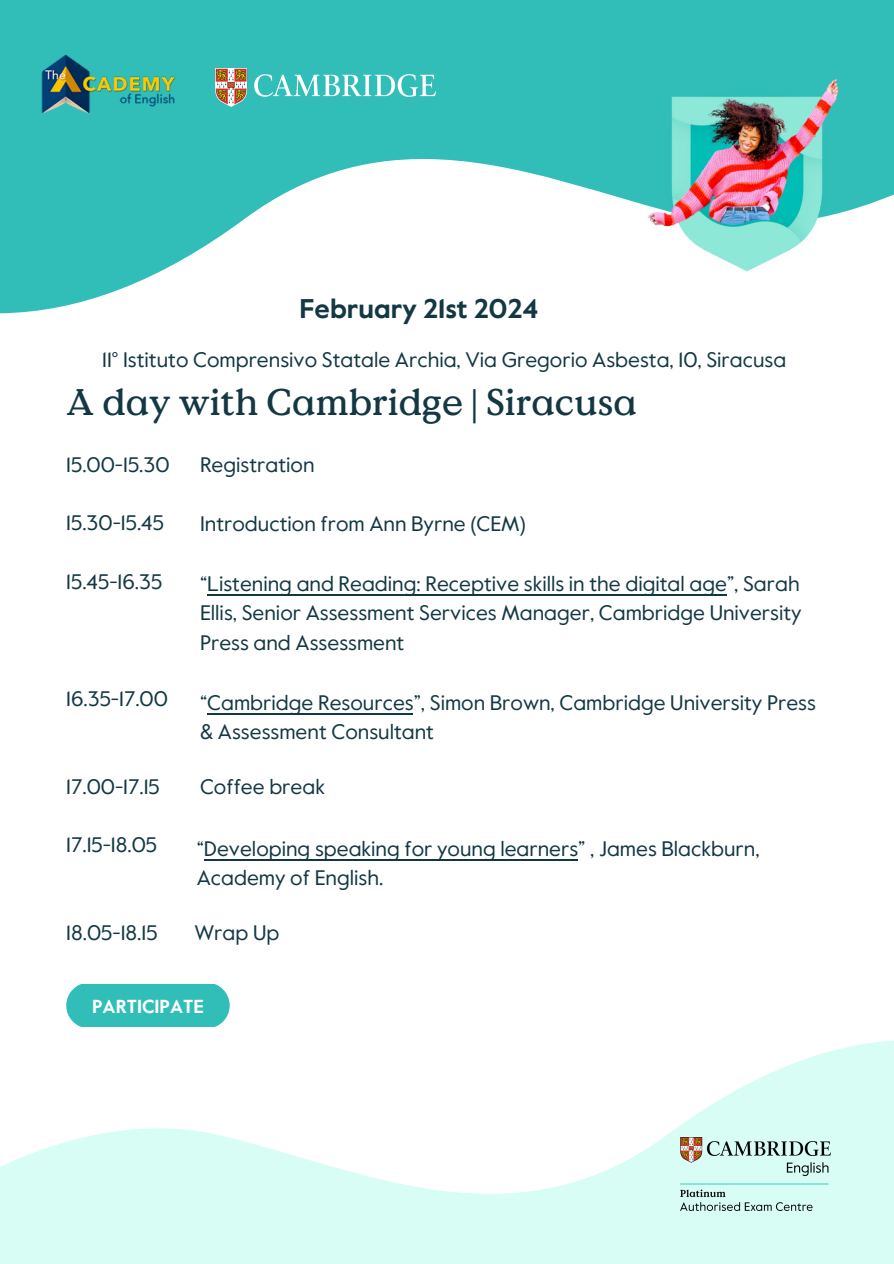
<style>
.page{position:relative;width:894px;height:1264px;background:#fff}
.page>*{position:absolute;margin:0;border:0;box-sizing:border-box;transform-origin:0 0}
.t1{font:500 37.05px "Value Serif Pro";color:#133844}
.t2{font:700 27px "Value Sans Pro";color:#133844}
.t3{font:21px/29.2px "Value Sans Pro";color:#133844}
.t4{font:700 18.75px "Value Sans Pro";color:#fff}
.s1{font-family:"Value"}
</style>
<div class="page">
<svg style="left:0;top:0;width:893px;height:313px;fill:#31beb8"></svg>
<svg style="left:0;top:1040px;width:893px;height:223px;fill:#d7fdf5"></svg>
<img style="left:680px;top:1137px;width:150px;height:73px">
<img style="left:638px;top:67px;width:217px;height:235px">
<img style="left:644px;top:33px;width:200px;height:226px">
<div style="left:66px;top:984px;width:164px;height:42px;background:#31beb8"></div>
<img style="left:216px;top:69px;width:219px;height:37px">
<img style="left:39px;top:52px;width:140px;height:65px">
<hr style="left:207px;top:594px;width:519px;height:1px;background:#133844">
<hr style="left:207px;top:713px;width:206px;height:1px;background:#133844">
<hr style="left:204px;top:859px;width:374px;height:1px;background:#133844">
<p class="t2" style="left:299px;top:297px;width:240px">February 21st 2024</p>
<p class="t3" style="left:102px;top:346px;width:685px">11° Istituto Comprensivo Statale Archia, Via Gregorio Asbesta, 10, Siracusa</p>
<p class="t1" style="left:66px;top:378px;width:572px">A day with Cambridge | Siracusa</p>
<p class="t3" style="left:66px;top:451px;width:105px">15.00-15.30</p>
<p class="t3" style="left:200px;top:451px;width:116px">Registration</p>
<p class="t3" style="left:200px;top:511px;width:327px">Introduction from Ann Byrne (CEM)</p>
<p class="t3" style="left:200px;top:571px;width:603px;text-align:justify">“Listening and Reading: Receptive skills in the digital age”, Sarah Ellis, Senior Assessment Services Manager, Cambridge University Press and Assessment</p>
<p class="t3" style="left:66px;top:510px;width:99px">15.30-15.45</p>
<p class="t3" style="left:66px;top:568px;width:97px">15.45-16.35</p>
<p class="t3" style="left:66px;top:685px;width:103px">16.35-17.00</p>
<p class="t3" style="left:66px;top:773px;width:95px">17.00-17.15</p>
<p class="t3" style="left:66px;top:831px;width:92px">17.15-18.05</p>
<p class="t3" style="left:66px;top:919px;width:93px">18.05-18.15</p>
<p class="t3" style="left:200px;top:689px;width:617px">“Cambridge Resources”, Simon Brown, Cambridge University Press &amp; Assessment Consultant</p>
<p class="t3" style="left:200px;top:774px;width:126px">Coffee break</p>
<p class="t3" style="left:197px;top:835px;width:564px">“Developing speaking for you<span class="s1">n</span>g learners” , James Blackburn,<br>Academy of English.</p>
<p class="t3" style="left:194px;top:919px;width:86px">Wrap Up</p>
<p class="t4" style="left:92px;top:998px;width:113px">PARTICIPATE</p>
</div>
